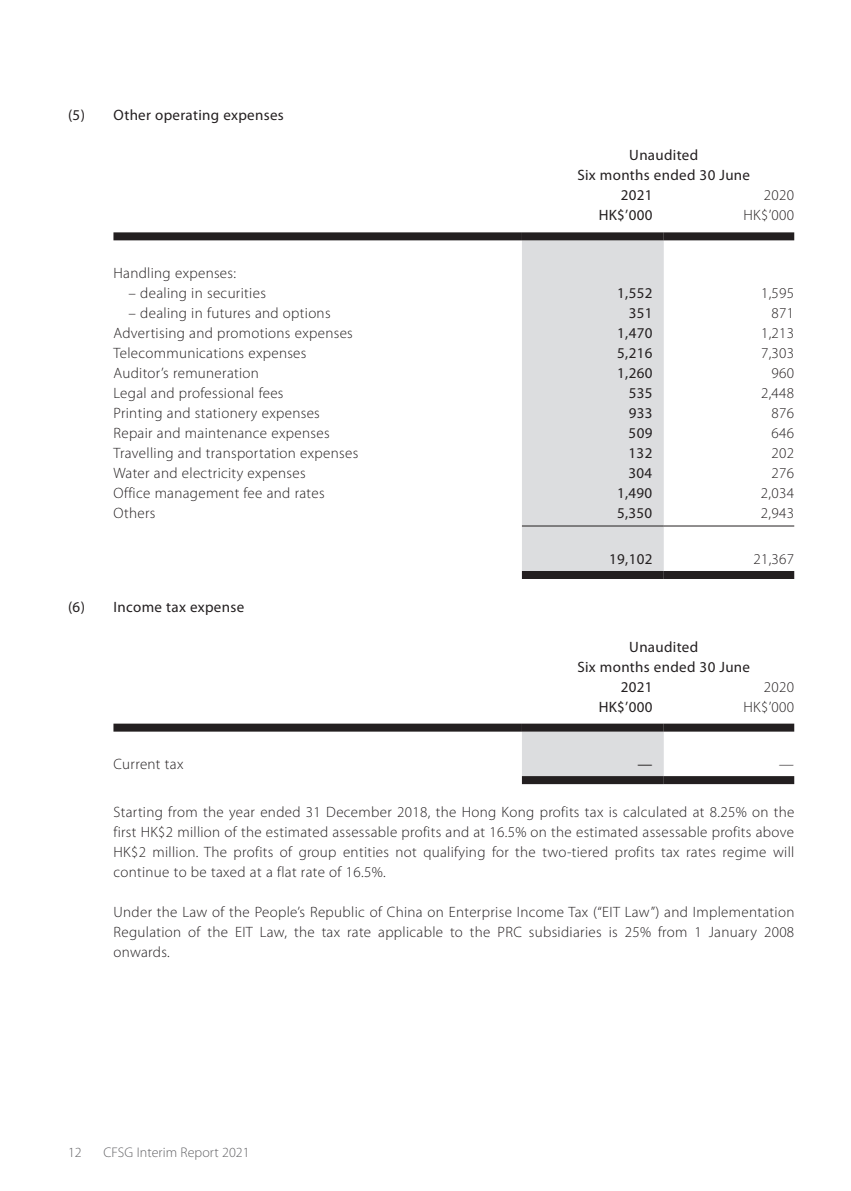
<style>
.page{position:relative;width:851px;height:1191px;background:#fff}
.page>*{position:absolute;margin:0;border:0;box-sizing:border-box;transform-origin:0 0}
.t1{font:300 15px/20px "Myriad Pro";letter-spacing:.02em;color:#231f20;text-align:justify}
.t2{font:15px "Myriad Pro";letter-spacing:.02em;color:#231f20}
.t3{font:italic 300 15px "Myriad Pro";color:#231f20}
.t4{font:300 14px "Myriad Pro";color:#636366}
</style>
<div class="page">
<div style="left:522px;top:240px;width:141px;height:331px;background:#dcdddf"></div>
<div style="left:113px;top:232px;width:409px;height:8px;background:#231f20"></div>
<div style="left:522px;top:232px;width:141px;height:8px;background:#231f20"></div>
<div style="left:663px;top:232px;width:131px;height:8px;background:#231f20"></div>
<hr style="left:522px;top:525px;width:141px;height:1px;background:#231f20">
<hr style="left:663px;top:525px;width:131px;height:1px;background:#231f20">
<div style="left:522px;top:571px;width:141px;height:8px;background:#231f20"></div>
<div style="left:663px;top:571px;width:131px;height:8px;background:#231f20"></div>
<div style="left:522px;top:731px;width:141px;height:45px;background:#dcdddf"></div>
<div style="left:113px;top:723px;width:409px;height:8px;background:#231f20"></div>
<div style="left:522px;top:723px;width:141px;height:8px;background:#231f20"></div>
<div style="left:663px;top:723px;width:131px;height:8px;background:#231f20"></div>
<div style="left:522px;top:776px;width:141px;height:8px;background:#231f20"></div>
<div style="left:663px;top:776px;width:131px;height:8px;background:#231f20"></div>
<p class="t2" style="left:68px;top:106px;width:217px">(5) Other operating expenses</p>
<p class="t2" style="left:629px;top:146px;width:70px">Unaudited</p>
<p class="t2" style="left:577px;top:166px;width:174px">Six months ended 30 June</p>
<p class="t2" style="left:620px;top:186px;width:33px">2021</p>
<p class="t1" style="left:763px;top:185px;width:32px">2020</p>
<p class="t2" style="left:598px;top:206px;width:55px">HK$’000</p>
<p class="t1" style="left:743px;top:205px;width:52px">HK$’000</p>
<p class="t1" style="left:113px;top:263px;width:124px">Handling expenses:</p>
<p class="t1" style="left:128px;top:283px;width:139px">– dealing in securities</p>
<p class="t2" style="left:617px;top:284px;width:37px">1,552</p>
<p class="t1" style="left:761px;top:283px;width:35px">1,595</p>
<p class="t1" style="left:128px;top:303px;width:204px">– dealing in futures and options</p>
<p class="t2" style="left:628px;top:304px;width:25px">351</p>
<p class="t1" style="left:771px;top:303px;width:24px">871</p>
<p class="t1" style="left:113px;top:323px;width:241px">Advertising and promotions expenses</p>
<p class="t2" style="left:617px;top:324px;width:37px">1,470</p>
<p class="t1" style="left:760px;top:323px;width:35px">1,213</p>
<p class="t1" style="left:113px;top:343px;width:194px">Telecommunications expenses</p>
<p class="t2" style="left:617px;top:344px;width:37px">5,216</p>
<p class="t1" style="left:760px;top:343px;width:35px">7,303</p>
<p class="t1" style="left:113px;top:363px;width:147px">Auditor’s remuneration</p>
<p class="t2" style="left:617px;top:364px;width:37px">1,260</p>
<p class="t1" style="left:771px;top:363px;width:24px">960</p>
<p class="t1" style="left:113px;top:383px;width:172px">Legal and professional fees</p>
<p class="t2" style="left:628px;top:384px;width:25px">535</p>
<p class="t1" style="left:760px;top:383px;width:35px">2,448</p>
<p class="t1" style="left:113px;top:403px;width:208px">Printing and stationery expenses</p>
<p class="t2" style="left:628px;top:404px;width:25px">933</p>
<p class="t1" style="left:771px;top:403px;width:24px">876</p>
<p class="t1" style="left:113px;top:423px;width:218px">Repair and maintenance expenses</p>
<p class="t2" style="left:628px;top:424px;width:25px">509</p>
<p class="t1" style="left:771px;top:423px;width:24px">646</p>
<p class="t1" style="left:113px;top:443px;width:246px">Travelling and transportation expenses</p>
<p class="t2" style="left:628px;top:444px;width:25px">132</p>
<p class="t1" style="left:771px;top:443px;width:24px">202</p>
<p class="t1" style="left:113px;top:463px;width:194px">Water and electricity expenses</p>
<p class="t2" style="left:628px;top:464px;width:25px">304</p>
<p class="t1" style="left:771px;top:463px;width:24px">276</p>
<p class="t1" style="left:113px;top:483px;width:213px">Office management fee and rates</p>
<p class="t2" style="left:617px;top:484px;width:37px">1,490</p>
<p class="t1" style="left:760px;top:483px;width:35px">2,034</p>
<p class="t1" style="left:113px;top:503px;width:43px">Others</p>
<p class="t2" style="left:617px;top:504px;width:37px">5,350</p>
<p class="t1" style="left:760px;top:503px;width:35px">2,943</p>
<p class="t2" style="left:609px;top:550px;width:45px">19,102</p>
<p class="t1" style="left:753px;top:549px;width:42px">21,367</p>
<p class="t2" style="left:68px;top:597px;width:178px">(6) Income tax expense</p>
<p class="t2" style="left:629px;top:637px;width:70px">Unaudited</p>
<p class="t2" style="left:577px;top:657px;width:174px">Six months ended 30 June</p>
<p class="t2" style="left:620px;top:677px;width:33px">2021</p>
<p class="t1" style="left:763px;top:676px;width:32px">2020</p>
<p class="t2" style="left:598px;top:697px;width:55px">HK$’000</p>
<p class="t1" style="left:743px;top:696px;width:52px">HK$’000</p>
<p class="t1" style="left:113px;top:754px;width:71px">Current tax</p>
<p class="t2" style="left:637px;top:755px;width:16px">—</p>
<p class="t3" style="left:777px;top:755px;width:21px">—</p>
<p class="t1" style="left:113px;top:801px;width:682px">Starting from the year ended 31 December 2018, the Hong Kong profits tax is calculated at 8.25% on the first HK$2 million of the estimated assessable profits and at 16.5% on the estimated assessable profits above HK$2 million. The profits of group entities not qualifying for the two-tiered profits tax rates regime will continue to be taxed at a flat rate of 16.5%.</p>
<p class="t1" style="left:113px;top:901px;width:682px">Under the Law of the People’s Republic of China on Enterprise Income Tax (“EIT Law”) and Implementation Regulation of the EIT Law, the tax rate applicable to the PRC subsidiaries is 25% from 1 January 2008 onwards.</p>
<p class="t4" style="left:68px;top:1144px;width:15px">12</p>
<p class="t4" style="left:103px;top:1144px;width:148px">CFSG Interim Report 2021</p>
</div>
